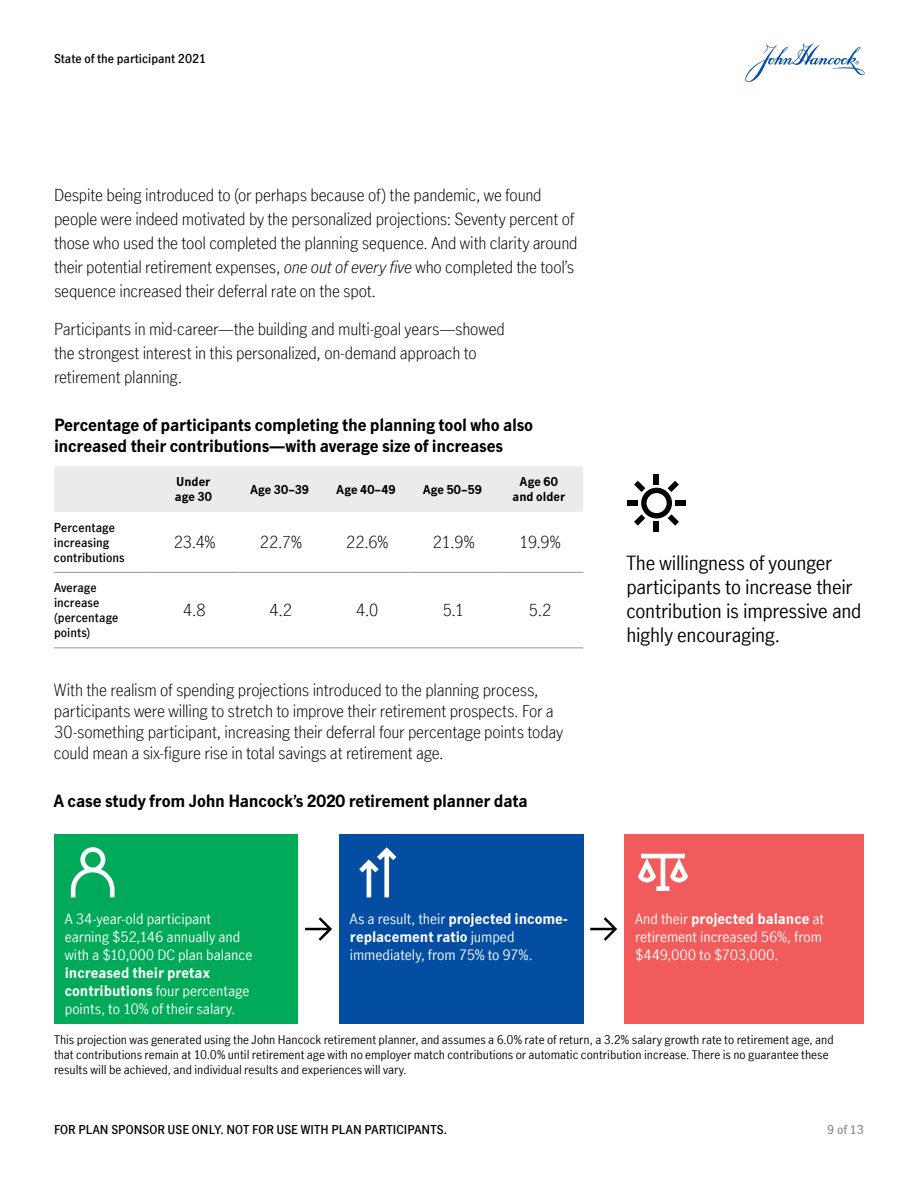
<style>
.page{position:relative;width:918px;height:1188px;background:#fff}
.page>*{position:absolute;margin:0;border:0;box-sizing:border-box;transform-origin:0 0}
.t1{font:19.5px/24px "Manulife JH Sans Optimized";letter-spacing:-.015em;color:#000}
.t2{font:300 16.5px/24px "Manulife JH Sans Optimized";letter-spacing:-.01em;color:#000}
.t3{font:700 16.5px/21px "Manulife JH Sans Optimized";letter-spacing:-.015em;color:#000}
.t4{font:14.25px/18px "Manulife JH Sans Optimized";color:#fff}
.t5{font:12px/15px "Manulife JH Sans Optimized";color:#000}
.t6{font:600 12px/15px "Manulife JH Sans Optimized";letter-spacing:.005em;color:#000}
.t7{font:700 12px/15px "Manulife JH Sans Optimized";letter-spacing:.005em;color:#000}
.t8{font:600 12px "Manulife JH Sans Optimized";color:#8d90a2}
.s1{font-style:italic}
.s2{font-weight:700}
</style>
<div class="page">
<div style="left:54px;top:466px;width:529px;height:46px;background:#ebebec"></div>
<hr style="left:54px;top:572px;width:97px;height:1px;background:#939598">
<hr style="left:151px;top:572px;width:87px;height:1px;background:#939598">
<hr style="left:238px;top:572px;width:86px;height:1px;background:#939598">
<hr style="left:324px;top:572px;width:86px;height:1px;background:#939598">
<hr style="left:410px;top:572px;width:87px;height:1px;background:#939598">
<hr style="left:497px;top:572px;width:86px;height:1px;background:#939598">
<hr style="left:54px;top:647px;width:97px;height:1px;background:#939598">
<hr style="left:151px;top:647px;width:87px;height:1px;background:#939598">
<hr style="left:238px;top:647px;width:86px;height:1px;background:#939598">
<hr style="left:324px;top:647px;width:86px;height:1px;background:#939598">
<hr style="left:410px;top:647px;width:87px;height:1px;background:#939598">
<hr style="left:497px;top:647px;width:86px;height:1px;background:#939598">
<div style="left:54px;top:834px;width:244px;height:190px;background:#00aa59"></div>
<svg style="left:298px;top:834px;width:286px;height:190px"></svg>
<div style="left:339px;top:834px;width:244px;height:190px;background:#034ea2"></div>
<div style="left:624px;top:834px;width:240px;height:190px;background:#f15b5b"></div>
<svg style="left:71px;top:847px;width:44px;height:50px"></svg>
<svg style="left:305px;top:917px;width:27px;height:24px"></svg>
<svg style="left:359px;top:847px;width:37px;height:50px"></svg>
<svg style="left:590px;top:917px;width:27px;height:24px"></svg>
<svg style="left:638px;top:854px;width:50px;height:37px"></svg>
<div style="left:627px;top:500px;width:11px;height:6px;background:#000"></div>
<div style="left:675px;top:500px;width:11px;height:6px;background:#000"></div>
<div style="left:654px;top:474px;width:5px;height:11px;background:#000"></div>
<div style="left:654px;top:522px;width:5px;height:10px;background:#000"></div>
<svg style="left:634px;top:481px;width:45px;height:45px"></svg>
<svg style="left:745px;top:43px;width:120px;height:39px"></svg>
<p class="t6" style="left:54px;top:51px;width:154px">State of the participant 2021</p>
<p class="t2" style="left:54px;top:183px;width:525px">Despite being introduced to (or perhaps because of) the pandemic, we found people were indeed motivated by the personalized projections: Seventy percent of those who used the tool completed the planning sequence. And with clarity around their potential retirement expenses, <span class="s1">one out of every five</span> who completed the tool’s sequence increased their deferral rate on the spot.</p>
<p class="t2" style="left:54px;top:316px;width:452px">Participants in mid-career—the building and multi-goal years—showed the strongest interest in this personalized, on-demand approach to retirement planning.</p>
<p class="t3" style="left:54px;top:414px;width:481px">Percentage of participants completing the planning tool who also increased their contributions—with average size of increases</p>
<p class="t7" style="left:175px;top:474px;width:38px">Under age 30</p>
<p class="t7" style="left:250px;top:481px;width:60px">Age 30–39</p>
<p class="t7" style="left:337px;top:481px;width:60px">Age 40–49</p>
<p class="t7" style="left:423px;top:481px;width:60px">Age 50–59</p>
<p class="t7" style="left:513px;top:474px;width:54px;text-align:center">Age 60 and older</p>
<p class="t6" style="left:54px;top:519px;width:72px">Percentage increasing contributions</p>
<p class="t2" style="left:173px;top:530px;width:43px">23.4%</p>
<p class="t2" style="left:260px;top:530px;width:44px">22.7%</p>
<p class="t2" style="left:346px;top:530px;width:44px">22.6%</p>
<p class="t2" style="left:433px;top:530px;width:44px">21.9%</p>
<p class="t2" style="left:519px;top:530px;width:43px">19.9%</p>
<p class="t6" style="left:54px;top:580px;width:66px">Average increase (percentage points)</p>
<p class="t2" style="left:183px;top:598px;width:24px">4.8</p>
<p class="t2" style="left:269px;top:598px;width:24px">4.2</p>
<p class="t2" style="left:356px;top:598px;width:24px">4.0</p>
<p class="t2" style="left:442px;top:598px;width:24px">5.1</p>
<p class="t2" style="left:529px;top:598px;width:24px">5.2</p>
<p class="t2" style="left:54px;top:678px;width:511px;line-height:21px">With the realism of spending projections introduced to the planning process, participants were willing to stretch to improve their retirement prospects. For a 30-something participant, increasing their deferral four percentage points today could mean a six-figure rise in total savings at retirement age.</p>
<p class="t3" style="left:54px;top:789px;width:475px">A case study from John Hancock’s 2020 retirement planner data</p>
<p class="t1" style="left:626px;top:550px;width:237px">The willingness of younger participants to increase their contribution is impressive and highly encouraging.</p>
<p class="t4" style="left:65px;top:909px;width:189px">A 34-year-old participant earning $52,146 annually and with a $10,000 DC plan balance</p>
<p class="t4" style="left:65px;top:963px;width:186px"><span class="s2">increased their pretax contributions</span> four percentage points, to 10% of their salary.</p>
<p class="t4" style="left:350px;top:909px;width:219px">As a result, their <span class="s2">projected income&shy;replacement ratio</span> jumped immediately, from 75% to 97%.</p>
<p class="t4" style="left:635px;top:909px;width:191px">And their <span class="s2">projected balance</span> at retirement increased 56%, from $449,000 to $703,000.</p>
<p class="t5" style="left:54px;top:1032px;width:781px">This projection was generated using the John Hancock retirement planner, and assumes a 6.0% rate of return, a 3.2% salary growth rate to retirement age, and that contributions remain at 10.0% until retirement age with no employer match contributions or automatic contribution increase. There is no guarantee these results will be achieved, and individual results and experiences will vary.</p>
<p class="t6" style="left:54px;top:1121px;width:395px">FOR PLAN SPONSOR USE ONLY. NOT FOR USE WITH PLAN PARTICIPANTS.</p>
<p class="t8" style="left:827px;top:1121px;width:38px">9 of 13</p>
</div>
